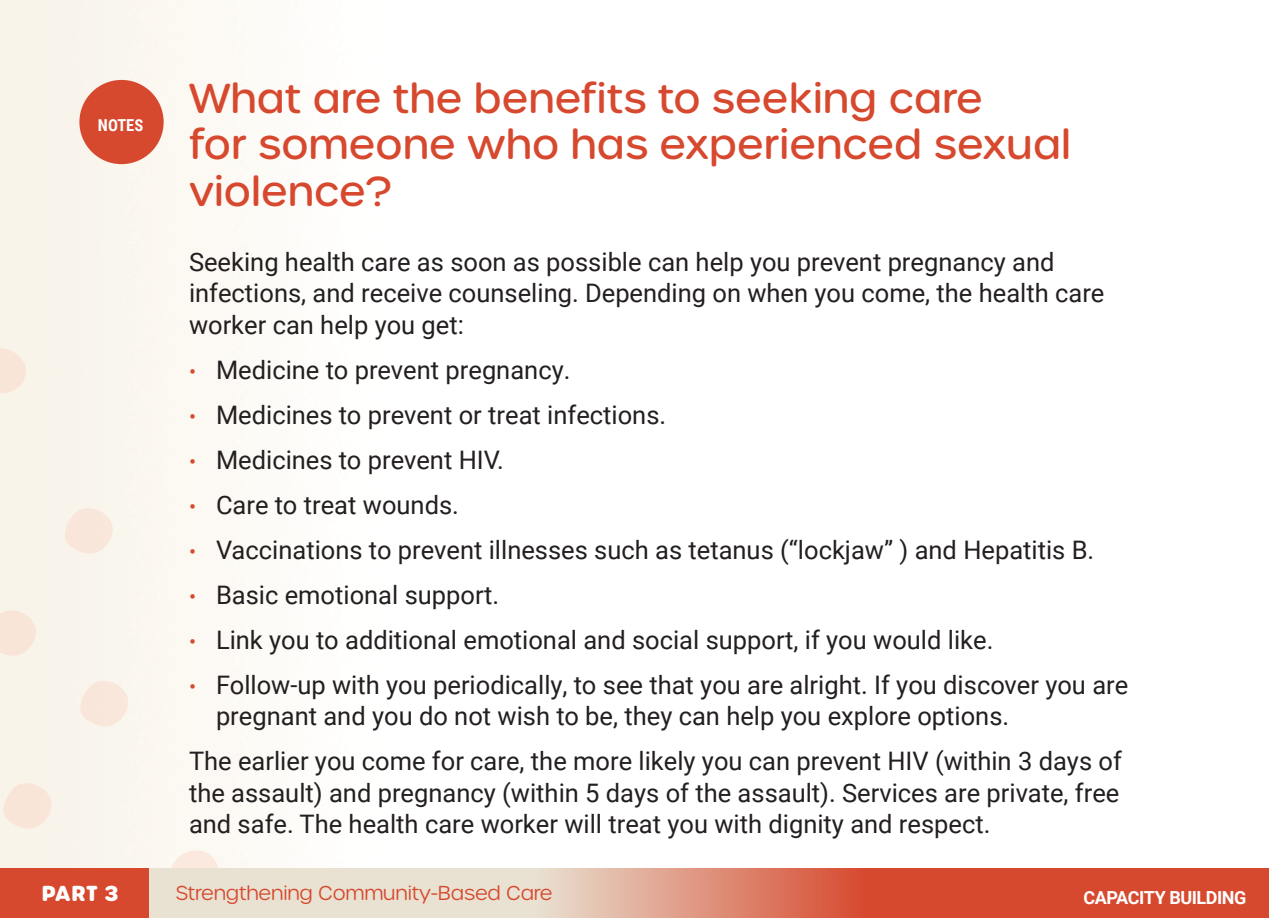
<style>
.page{position:relative;width:1269px;height:918px;background:#fff}
.page>*{position:absolute;margin:0;border:0;box-sizing:border-box;transform-origin:0 0}
.FlipBook_Heads{font:500 40.5px/46.5px "Urbane Rounded";color:#d7492e}
.FlipBook_Text{font:25.5px/31.5px "Roboto";color:#231f20}
.t1{font:700 21px "Urbane Rounded";color:#fff}
.t2{font:300 19.5px "Urbane Rounded";letter-spacing:-.01em;color:#d7492e}
.t3{font:700 18px "Roboto";letter-spacing:-.025em;color:#fff}
.Numbers_List_Bold{font:700 16.5px "Roboto Condensed";color:#fff}
.s1{font-size:21px;color:#d7492e}
</style>
<div class="page">
<svg style="left:168px;top:847px;width:53px;height:21px"></svg>
<svg style="left:63px;top:505px;width:52px;height:51px;background:#f9ebe0"></svg>
<svg style="left:0;top:346px;width:27px;height:50px"></svg>
<svg style="left:78px;top:678px;width:53px;height:51px;background:#f9ece1"></svg>
<svg style="left:0;top:607px;width:39px;height:51px;background:#f8e9dd"></svg>
<svg style="left:1px;top:780px;width:53px;height:51px;background:#f8eade"></svg>
<div style="left:0;top:868px;width:1269px;height:50px;background:#d7492e"></div>
<svg style="left:149px;top:868px;width:697px;height:50px;background:#e5c1af"></svg>
<div style="left:79px;top:80px;width:85px;height:84px;background:#d7492e;border-radius:50%"></div>
<p class="Numbers_List_Bold" style="left:98px;top:113px;width:47px">NOTES</p>
<p class="FlipBook_Heads" style="left:189px;top:75px;width:884px">What are the benefits to seeking care<br>for someone who has experienced sexual violence?</p>
<p class="FlipBook_Text" style="left:189px;top:245px;width:917px">Seeking health care as soon as possible can help you prevent pregnancy and infections, and receive counseling. Depending on when you come, the health care worker can help you get:</p>
<p class="FlipBook_Text" style="left:189px;top:353px;width:383px"><span class="s1">•</span> Medicine to prevent pregnancy.</p>
<p class="FlipBook_Text" style="left:189px;top:398px;width:479px"><span class="s1">•</span> Medicines to prevent or treat infections.</p>
<p class="FlipBook_Text" style="left:189px;top:443px;width:316px"><span class="s1">•</span> Medicines to prevent HIV.</p>
<p class="FlipBook_Text" style="left:189px;top:488px;width:271px"><span class="s1">•</span> Care to treat wounds.</p>
<p class="FlipBook_Text" style="left:189px;top:533px;width:907px"><span class="s1">•</span> Vaccinations to prevent illnesses such as tetanus (“lockjaw” ) and Hepatitis B.</p>
<p class="FlipBook_Text" style="left:189px;top:578px;width:312px"><span class="s1">•</span> Basic emotional support.</p>
<p class="FlipBook_Text" style="left:189px;top:623px;width:806px"><span class="s1">•</span> Link you to additional emotional and social support, if you would like.</p>
<p class="FlipBook_Text" style="left:216px;top:668px;width:914px;text-indent:-27px"><span class="s1">•</span> Follow-up with you periodically, to see that you are alright. If you discover you are pregnant and you do not wish to be, they can help you explore options.</p>
<p class="FlipBook_Text" style="left:189px;top:745px;width:934px;text-align:justify">The earlier you come for care, the more likely you can prevent HIV (within 3 days of the assault) and pregnancy (within 5 days of the assault). Services are private, free and safe. The health care worker will treat you with dignity and respect.</p>
<p class="t1" style="left:42px;top:879px;width:79px">PART 3</p>
<p class="t2" style="left:176px;top:880px;width:378px">Strengthening Community-Based Care</p>
<p class="t3" style="left:1084px;top:885px;width:164px">CAPACITY BUILDING</p>
</div>
